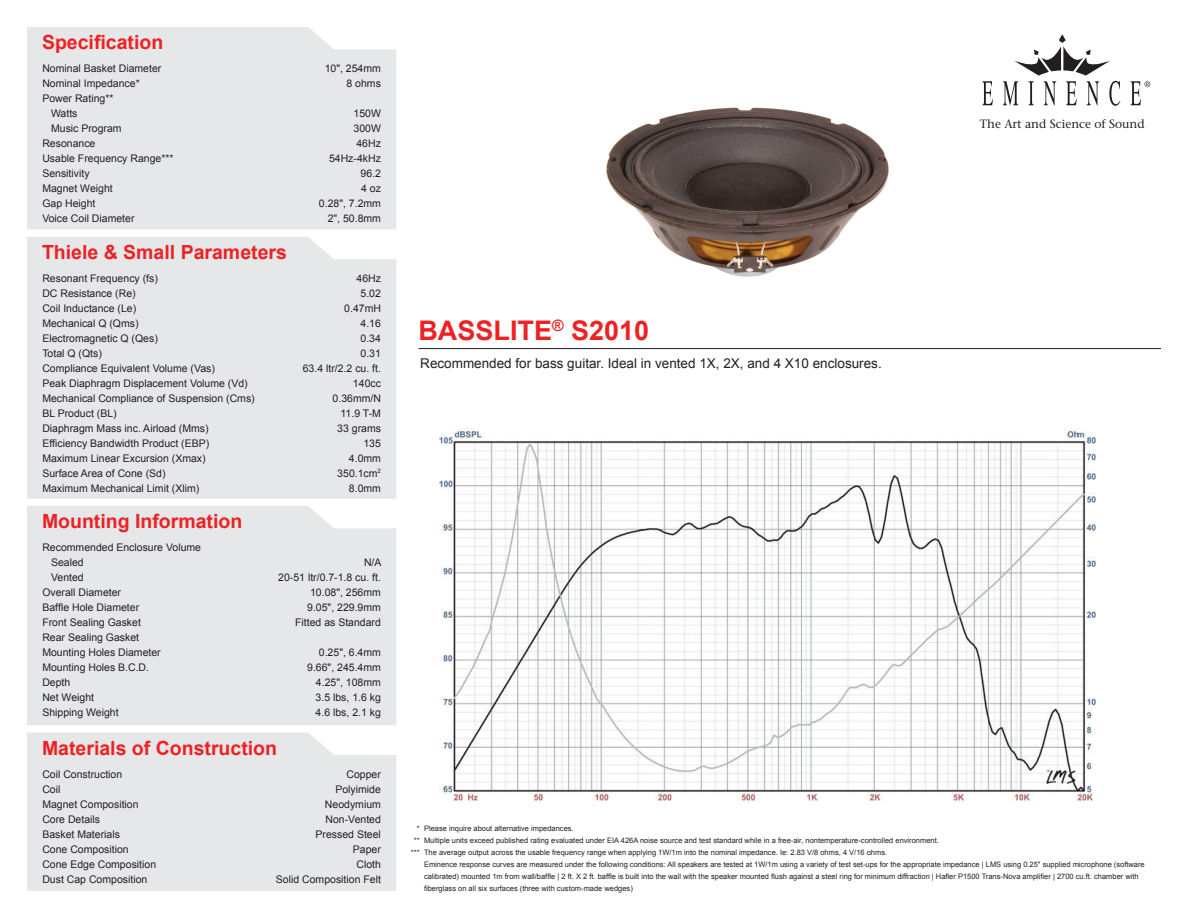
<style>
.page{position:relative;width:1188px;height:918px;background:#fff}
.page>*{position:absolute;margin:0;border:0;box-sizing:border-box;transform-origin:0 0}
.t1{font:700 27px "Arial";color:#ee2123}
.t2{font:700 19.5px "Arial";color:#ee2123}
.t3{font:13.5px "Arial";color:#231f20}
.t4{font:12px "Stone Serif";color:#231f20}
.t5{font:10.5px/15px "Arial";color:#231f20;text-align:right}
.t6{font:7.5px/12px "Arial";color:#231f20}
</style>
<div class="page">
<svg style="left:982px;top:81px;width:11px;height:24px"></svg>
<svg style="left:1003px;top:34px;width:117px;height:72px"></svg>
<svg style="left:1131px;top:81px;width:19px;height:24px"></svg>
<img style="left:604px;top:107px;width:288px;height:243px">
<div style="left:27px;top:237px;width:369px;height:262px;background:#e6e7e9"></div>
<div style="left:27px;top:27px;width:369px;height:203px;background:#e6e7e9"></div>
<div style="left:27px;top:506px;width:369px;height:219px;background:#e6e7e9"></div>
<div style="left:27px;top:732px;width:369px;height:159px;background:#e6e7e9"></div>
<img style="left:440px;top:430px;width:656px;height:371px">
<hr style="left:418px;top:348px;width:743px;height:1px;background:#231f20">
<h2 class="t2" style="left:42px;top:31px;width:123px">Specification</h2>
<p class="t5" style="left:42px;top:61px;width:121px">Nominal Basket Diameter</p>
<p class="t5" style="left:42px;top:76px;width:99px">Nominal Impedance*</p>
<p class="t5" style="left:42px;top:91px;width:73px">Power Rating**</p>
<p class="t5" style="left:51px;top:106px;width:28px">Watts</p>
<p class="t5" style="left:51px;top:121px;width:72px">Music Program</p>
<p class="t5" style="left:42px;top:136px;width:55px">Resonance</p>
<p class="t5" style="left:42px;top:151px;width:133px">Usable Frequency Range***</p>
<p class="t5" style="left:42px;top:166px;width:49px">Sensitivity</p>
<p class="t5" style="left:42px;top:181px;width:72px">Magnet Weight</p>
<p class="t5" style="left:42px;top:196px;width:55px">Gap Height</p>
<p class="t5" style="left:42px;top:211px;width:94px">Voice Coil Diameter</p>
<h2 class="t2" style="left:42px;top:241px;width:246px">Thiele &amp; Small Parameters</h2>
<p class="t5" style="left:42px;top:270px;width:214px;text-align:left">Resonant Frequency (fs)<br>DC Resistance (Re)<br>Coil Inductance (Le)<br>Mechanical Q (Qms)<br>Electromagnetic Q (Qes)<br>Total Q (Qts)<br>Compliance Equivalent Volume (Vas)<br>Peak Diaphragm Displacement Volume (Vd)<br>Mechanical Compliance of Suspension (Cms)<br>BL Product (BL)<br>Diaphragm Mass inc. Airload (Mms)<br>Efficiency Bandwidth Product (EBP)<br>Maximum Linear Excursion (Xmax)<br>Surface Area of Cone (Sd)<br>Maximum Mechanical Limit (Xlim)</p>
<h2 class="t2" style="left:42px;top:510px;width:202px">Mounting Information</h2>
<p class="t5" style="left:325px;top:61px;width:58px">10", 254mm<br>8 ohms</p>
<p class="t5" style="left:319px;top:106px;width:64px">150W<br>300W<br>46Hz<br>54Hz-4kHz<br>96.2<br>4 oz<br>0.28", 7.2mm<br>2", 50.8mm</p>
<p class="t5" style="left:303px;top:270px;width:80px">46Hz<br>5.02<br>0.47mH<br>4.16<br>0.34<br>0.31<br>63.4 ltr/2.2 cu. ft.<br>140cc<br>0.36mm/N<br>11.9 T-M<br>33 grams<br>135<br>4.0mm<br>350.1cm<sup>2<br></sup>8.0mm</p>
<p class="t5" style="left:42px;top:540px;width:160px">Recommended Enclosure Volume</p>
<p class="t5" style="left:51px;top:555px;width:34px">Sealed</p>
<p class="t5" style="left:51px;top:570px;width:34px">Vented</p>
<p class="t5" style="left:42px;top:585px;width:80px">Overall Diameter</p>
<p class="t5" style="left:42px;top:600px;width:98px">Baffle Hole Diameter</p>
<p class="t5" style="left:42px;top:615px;width:100px">Front Sealing Gasket</p>
<p class="t5" style="left:42px;top:630px;width:98px">Rear Sealing Gasket</p>
<p class="t5" style="left:42px;top:645px;width:120px">Mounting Holes Diameter</p>
<p class="t5" style="left:42px;top:660px;width:108px">Mounting Holes B.C.D.</p>
<p class="t5" style="left:42px;top:675px;width:30px">Depth</p>
<p class="t5" style="left:42px;top:690px;width:53px">Net Weight</p>
<p class="t5" style="left:42px;top:705px;width:78px">Shipping Weight</p>
<p class="t5" style="left:278px;top:555px;width:105px">N/A<br>20-51 ltr/0.7-1.8 cu. ft.<br>10.08", 256mm<br>9.05", 229.9mm<br>Fitted as Standard</p>
<p class="t5" style="left:307px;top:645px;width:75px">0.25", 6.4mm<br>9.66", 245.4mm<br>4.25", 108mm<br>3.5 lbs, 1.6 kg<br>4.6 lbs, 2.1 kg</p>
<h2 class="t2" style="left:42px;top:737px;width:237px">Materials of Construction</h2>
<p class="t5" style="left:42px;top:767px;width:115px;text-align:left">Coil Construction<br>Coil<br>Magnet Composition<br>Core Details<br>Basket Materials<br>Cone Composition<br>Cone Edge Composition<br>Dust Cap Composition</p>
<p class="t5" style="left:276px;top:767px;width:107px">Copper<br>Polyimide<br>Neodymium<br>Non-Vented<br>Pressed Steel<br>Paper<br>Cloth<br>Solid Composition Felt</p>
<h1 class="t1" style="left:418px;top:315px;width:232px">BASSLITE<sup>®</sup> S2010</h1>
<p class="t3" style="left:420px;top:355px;width:463px">Recommended for bass guitar. Ideal in vented 1X, 2X, and 4 X10 enclosures.</p>
<p class="t4" style="left:980px;top:117px;width:166px">The Art and Science of Sound</p>
<p class="t6" style="left:411px;top:823px;width:10px;text-align:right">* ** ***</p>
<p class="t6" style="left:424px;top:823px;width:722px">Please inquire about alternative impedances.<br>Multiple units exceed published rating evaluated under EIA 426A noise source and test standard while in a free-air, nontemperature-controlled environment.<br>The average output across the usable frequency range when applying 1W/1m into the nominal impedance. Ie: 2.83 V/8 ohms, 4 V/16 ohms.<br>Eminence response curves are measured under the following conditions: All speakers are tested at 1W/1m using a variety of test set-ups for the appropriate impedance | LMS using 0.25" supplied microphone (software calibrated) mounted 1m from wall/baffle | 2 ft. X 2 ft. baffle is built into the wall with the speaker mounted flush against a steel ring for minimum diffraction | Hafler P1500 Trans-Nova amplifier | 2700 cu.ft. chamber with fiberglass on all six surfaces (three with custom-made wedges)</p>
</div>
